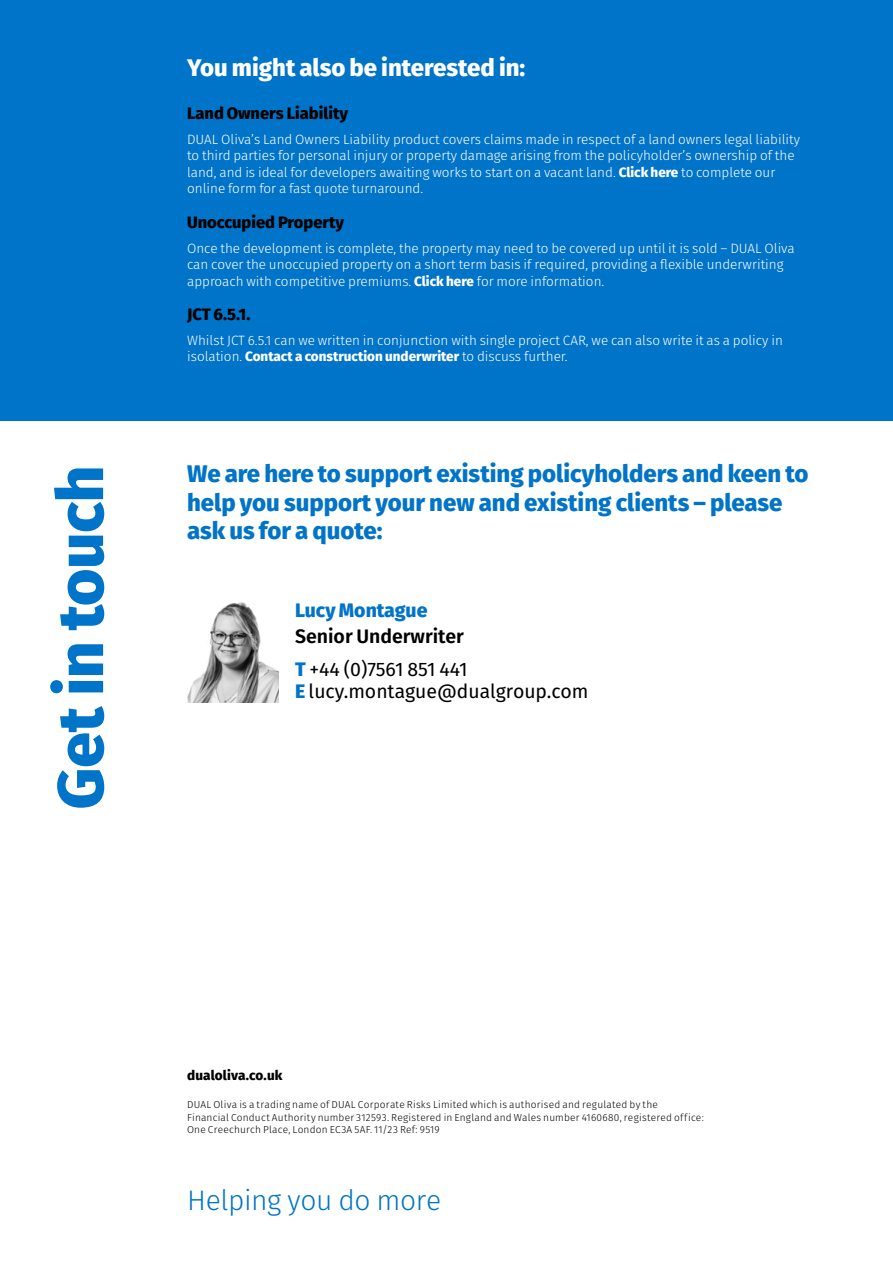
<style>
.page{position:relative;width:893px;height:1263px;background:#fff}
.page>*{position:absolute;margin:0;border:0;box-sizing:border-box;transform-origin:0 0}
.t1{font:800 64.5px "Fira Sans";letter-spacing:-.01em;color:#0074c8}
.t2{font:300 28.2px "Fira Sans";letter-spacing:-.01em;color:#0074c8}
.t3{font:800 24px/28.5px "Fira Sans";color:#0074c8}
.t4{font:800 24px "Fira Sans";color:#fff}
.t5{font:600 19.5px/33px "Fira Sans";color:#000}
.t6{font:19.5px "Fira Sans";color:#000}
.t7{font:800 19.5px "Fira Sans";color:#0074c8}
.t8{font:800 16.5px "Fira Sans";color:#000}
.t9{font:300 13.5px/16.5px "Fira Sans";color:#fff}
.t10{font:800 13.5px "Fira Sans";letter-spacing:.01em;color:#000}
.t11{font:300 10.2px/12.3px "Fira Sans";letter-spacing:.02em;color:#000}
.s1{font-weight:800}
.s2{font-weight:800;color:#0074c8}
.s3{font-weight:400}
</style>
<div class="page">
<img style="left:187px;top:602px;width:92px;height:101px">
<div style="left:0;top:0;width:893px;height:421px;background:#0074c8"></div>
<h1 class="t1" style="left:25px;top:809px;width:345px;rotate:-90deg">Get in touch</h1>
<h3 class="t4" style="left:187px;top:46px;width:340px">You might also be interested in:</h3>
<p class="t8" style="left:187px;top:99px;width:163px">Land Owners Liability</p>
<p class="t9" style="left:187px;top:131px;width:614px">DUAL Oliva’s Land Owners Liability product covers claims made in respect of a land owners legal liability to third parties for personal injury or property damage arising from the policyholder’s ownership of the land, and is ideal for developers awaiting works to start on a vacant land. <span class="s1">Click here</span> to complete our online form for a fast quote turnaround.</p>
<p class="t8" style="left:187px;top:208px;width:159px">Unoccupied Property</p>
<p class="t9" style="left:187px;top:240px;width:609px">Once the development is complete, the property may need to be covered up until it is sold – DUAL Oliva can cover the unoccupied property on a short term basis if required, providing a flexible underwriting approach with competitive premiums. <span class="s1">Click here</span> for more information.</p>
<p class="t8" style="left:187px;top:300px;width:65px">JCT 6.5.1.</p>
<p class="t9" style="left:187px;top:332px;width:597px">Whilst JCT 6.5.1 can we written in conjunction with single project CAR, we can also write it as a policy in isolation. <span class="s1">Contact a construction underwriter</span> to discuss further.</p>
<h3 class="t3" style="left:187px;top:457px;width:623px">We are here to support existing policyholders and keen to help you support your new and existing clients – please ask us for a quote:</h3>
<h3 class="t7" style="left:295px;top:593px;width:134px">Lucy Montague</h3>
<h3 class="t5" style="left:295px;top:618px;width:174px">Senior Underwriter<br><span class="s2">T</span> <span class="s3">+44 (0)7561 851 441</span></h3>
<h3 class="t6" style="left:295px;top:677px;width:295px"><span class="s2">E</span> lucy.montague@dualgroup.com</h3>
<p class="t10" style="left:187px;top:1063px;width:97px">dualoliva.co.uk</p>
<p class="t11" style="left:187px;top:1099px;width:518px">DUAL Oliva is a trading name of DUAL Corporate Risks Limited which is authorised and regulated by the<br>Financial Conduct Authority number 312593. Registered in England and Wales number 4160680, registered office:<br>One Creechurch Place, London EC3A 5AF. 11/23 Ref: 9519</p>
<h2 class="t2" style="left:187px;top:1180px;width:256px">Helping you do more</h2>
</div>
